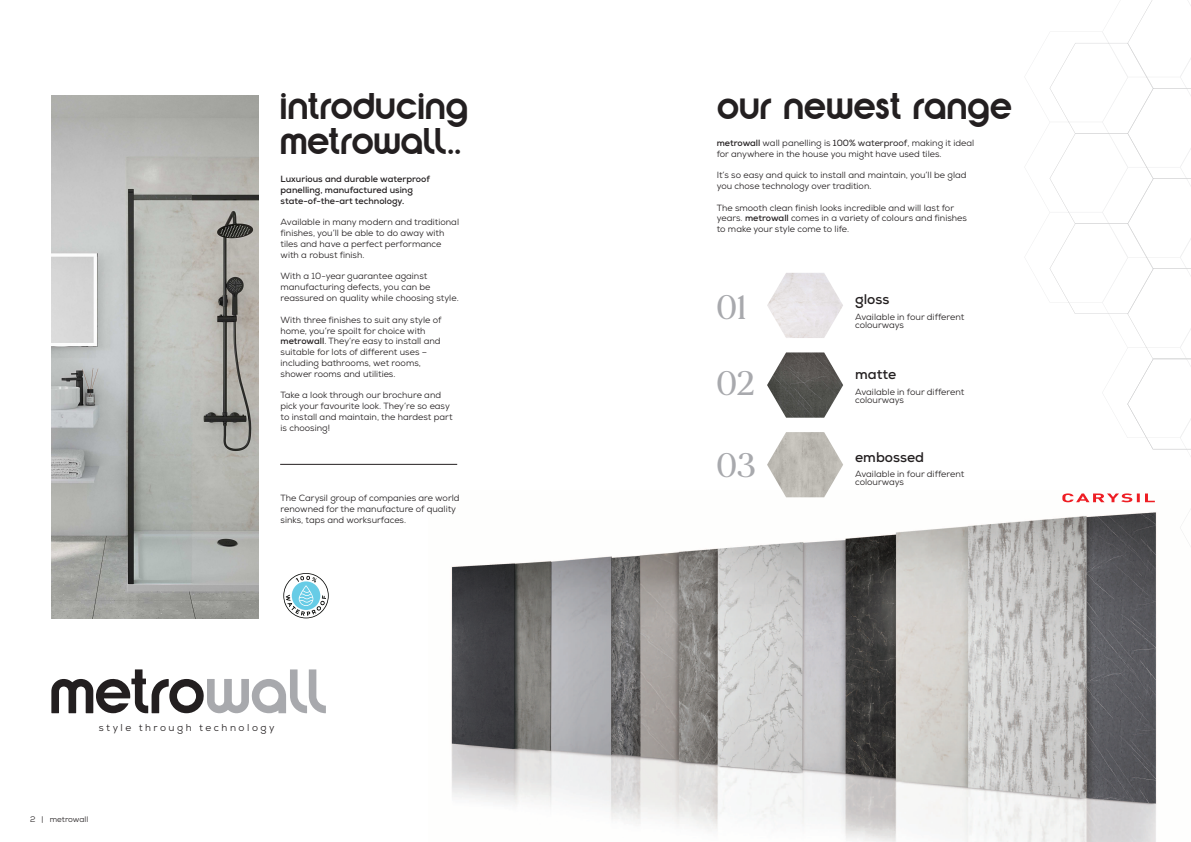
<style>
.page{position:relative;width:1191px;height:842px;background:#fff}
.page>*{position:absolute;margin:0;border:0;box-sizing:border-box;transform-origin:0 0}
.t1{font:500 34px "MADE Mirage";color:#a8a9ad}
.t2{font:700 32px/35.2px "Yaro Rg";color:#231f20}
.t3{font:700 14px "Nexa";color:#231f20}
.t4{font:10px "Nexa";letter-spacing:.25em;color:#231f20}
.t5{font:9px/10.8px "Nexa";color:#231f20}
.t6{font:700 9px/10.8px "Nexa";color:#231f20}
.t7{font:8px "Nexa";letter-spacing:-.005em;color:#231f20}
.s1{font-weight:700}
.s2{font-style:inherit}
</style>
<div class="page">
<img style="left:451px;top:497px;width:706px;height:345px">
<img style="left:51px;top:96px;width:208px;height:523px">
<hr style="left:280px;top:464px;width:177px;height:1px;background:#231f20">
<svg style="left:51px;top:669px;width:275px;height:44px"></svg>
<svg style="left:1024px;top:0;width:167px;height:573px"></svg>
<svg style="left:283px;top:573px;width:46px;height:45px"></svg>
<img style="left:767px;top:273px;width:76px;height:65px">
<img style="left:767px;top:352px;width:76px;height:66px">
<img style="left:767px;top:432px;width:76px;height:65px">
<h2 class="t2" style="left:280px;top:93px;width:190px">introducing metrowall..</h2>
<h2 class="t2" style="left:716px;top:93px;width:297px">our newest range</h2>
<p class="t5" style="left:716px;top:139px;width:259px"><span class="s1">metrowall</span> wall panelling is <span class="s2">100% waterproof</span>, making it ideal for anywhere in the house you might have used tiles.</p>
<p class="t5" style="left:716px;top:171px;width:251px">It’s so easy and quick to install and maintain, you’ll be glad you chose technology over tradition.</p>
<p class="t5" style="left:716px;top:203px;width:252px">The smooth clean finish looks incredible and will last for years. <span class="s1">metrowall</span> comes in a variety of colours and finishes to make your style come to life.</p>
<p class="t6" style="left:280px;top:175px;width:151px">Luxurious and durable waterproof panelling, manufactured using state-of-the-art technology.</p>
<p class="t5" style="left:280px;top:218px;width:180px">Available in many modern and traditional finishes, you’ll be able to do away with tiles and have a perfect performance with a robust finish.</p>
<p class="t5" style="left:280px;top:272px;width:180px">With a 10-year guarantee against manufacturing defects, you can be reassured on quality while choosing style.</p>
<p class="t5" style="left:280px;top:315px;width:162px">With three finishes to suit any style of home, you’re spoilt for choice with <span class="s1">metrowall</span>. They’re easy to install and suitable for lots of different uses – including bathrooms, wet rooms, shower rooms and utilities.</p>
<p class="t5" style="left:280px;top:391px;width:173px">Take a look through our brochure and pick your favourite look. They’re so easy to install and maintain, the hardest part is choosing!</p>
<h3 class="t3" style="left:855px;top:294px;width:36px">gloss</h3>
<p class="t5" style="left:855px;top:314px;width:111px;line-height:7.8px">Available in four different colourways</p>
<h1 class="t1" style="left:716px;top:286px;width:32px">01</h1>
<h1 class="t1" style="left:716px;top:361px;width:40px">02</h1>
<h3 class="t3" style="left:855px;top:370px;width:43px">matte</h3>
<p class="t5" style="left:855px;top:388px;width:111px">Available in four different</p>
<p class="t5" style="left:855px;top:396px;width:50px">colourways</p>
<p class="t5" style="left:280px;top:494px;width:181px">The Carysil group of companies are world renowned for the manufacture of quality sinks, taps and worksurfaces.</p>
<h1 class="t1" style="left:716px;top:443px;width:41px">03</h1>
<h3 class="t3" style="left:855px;top:452px;width:71px">embossed</h3>
<p class="t5" style="left:855px;top:470px;width:111px">Available in four different</p>
<p class="t5" style="left:855px;top:478px;width:50px">colourways</p>
<p class="t4" style="left:99px;top:724px;width:177px">style through technology</p>
<p class="t7" style="left:30px;top:816px;width:60px">2 | metrowall</p>
</div>
